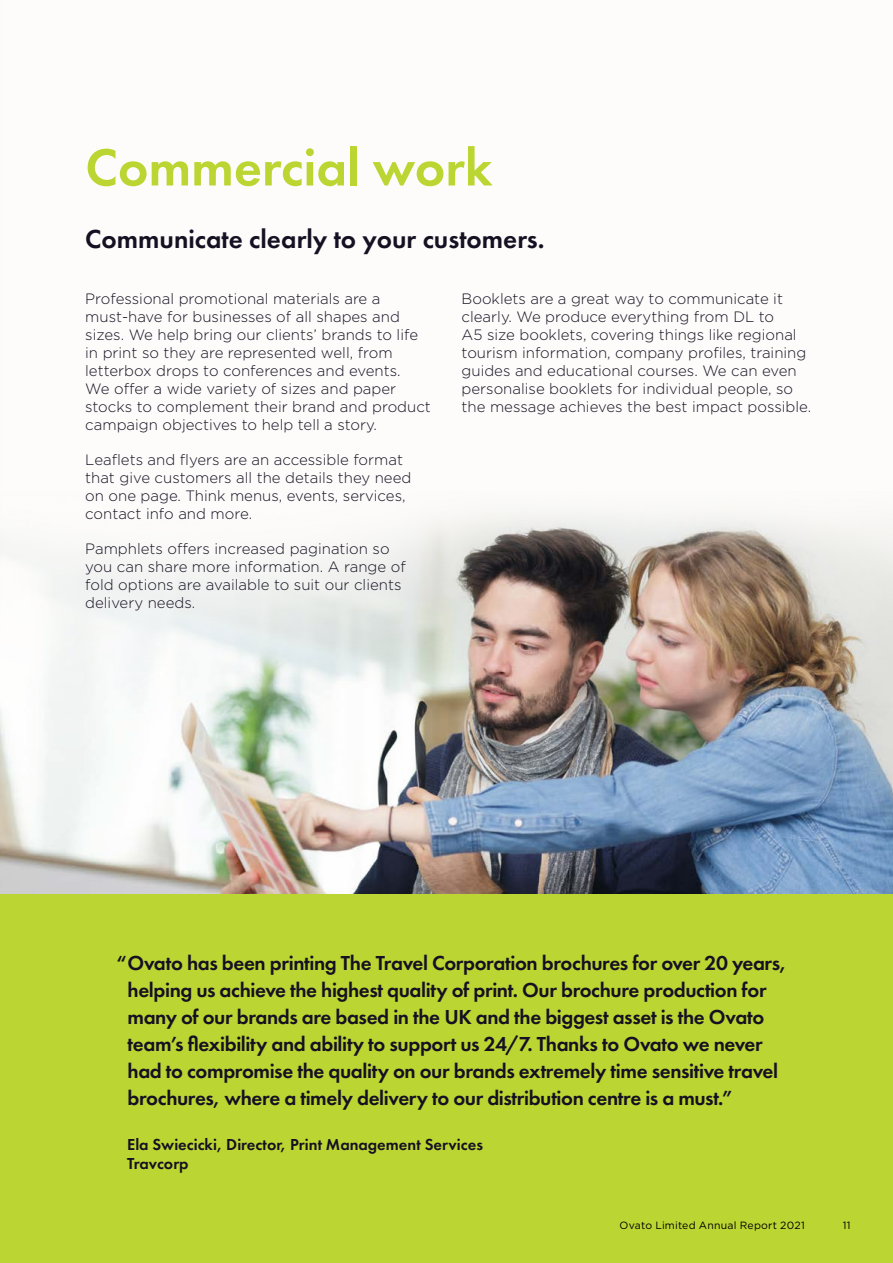
<style>
.page{position:relative;width:893px;height:1263px;background:#fdfcfa}
.page>*{position:absolute;margin:0;border:0;box-sizing:border-box;transform-origin:0 0}
.t1{font:600 54px "Futura PT";color:#bbd632}
.t2{font:600 27px "Futura PT";color:#161022}
.t3{font:600 21px/27px "Futura PT";letter-spacing:-.02em;color:#161022}
.t4{font:600 16.5px/19.5px "Futura PT";color:#161022}
.t5{font:300 15px/18px "Gotham";color:#161022}
.t6{font:10.5px "Gotham";letter-spacing:.02em;color:#000}
</style>
<div class="page">
<img style="left:0;top:517px;width:893px;height:377px">
<div style="left:0;top:894px;width:893px;height:369px;background:#bbd632"></div>
<img style="left:0;top:517px;width:1px;height:114px">
<h1 class="t1" style="left:85px;top:134px;width:409px">Commercial work</h1>
<h2 class="t2" style="left:85px;top:222px;width:461px">Communicate clearly to your customers.</h2>
<p class="t5" style="left:85px;top:289px;width:347px">Professional promotional materials are a must-have for businesses of all shapes and sizes. We help bring our clients’ brands to life in print so they are represented well, from letterbox drops to conferences and events.<br>We offer a wide variety of sizes and paper stocks to complement their brand and product campaign objectives to help tell a story.</p>
<p class="t5" style="left:85px;top:450px;width:328px">Leaflets and flyers are an accessible format that give customers all the details they need on one page. Think menus, events, services, contact info and more.</p>
<p class="t5" style="left:85px;top:539px;width:322px">Pamphlets offers increased pagination so you can share more information. A range of fold options are available to suit our clients delivery needs.</p>
<p class="t5" style="left:462px;top:289px;width:351px">Booklets are a great way to communicate it clearly. We produce everything from DL to<br>A5 size booklets, covering things like regional tourism information, company profiles, training guides and educational courses. We can even personalise booklets for individual people, so the message achieves the best impact possible.</p>
<p class="t3" style="left:128px;top:949px;width:661px;text-indent:-11px">“Ovato has been printing The Travel Corporation brochures for over 20 years, helping us achieve the highest quality of print. Our brochure production for many of our brands are based in the UK and the biggest asset is the Ovato team’s flexibility and ability to support us 24/7. Thanks to Ovato we never had to compromise the quality on our brands extremely time sensitive travel brochures, where a timely delivery to our distribution centre is a must.”</p>
<p class="t4" style="left:127px;top:1134px;width:357px">Ela Swiecicki, Director, Print Management Services<br>Travcorp</p>
<p class="t6" style="left:620px;top:1219px;width:187px">Ovato Limited Annual Report 2021</p>
<p class="t6" style="left:843px;top:1219px;width:9px">11</p>
</div>
